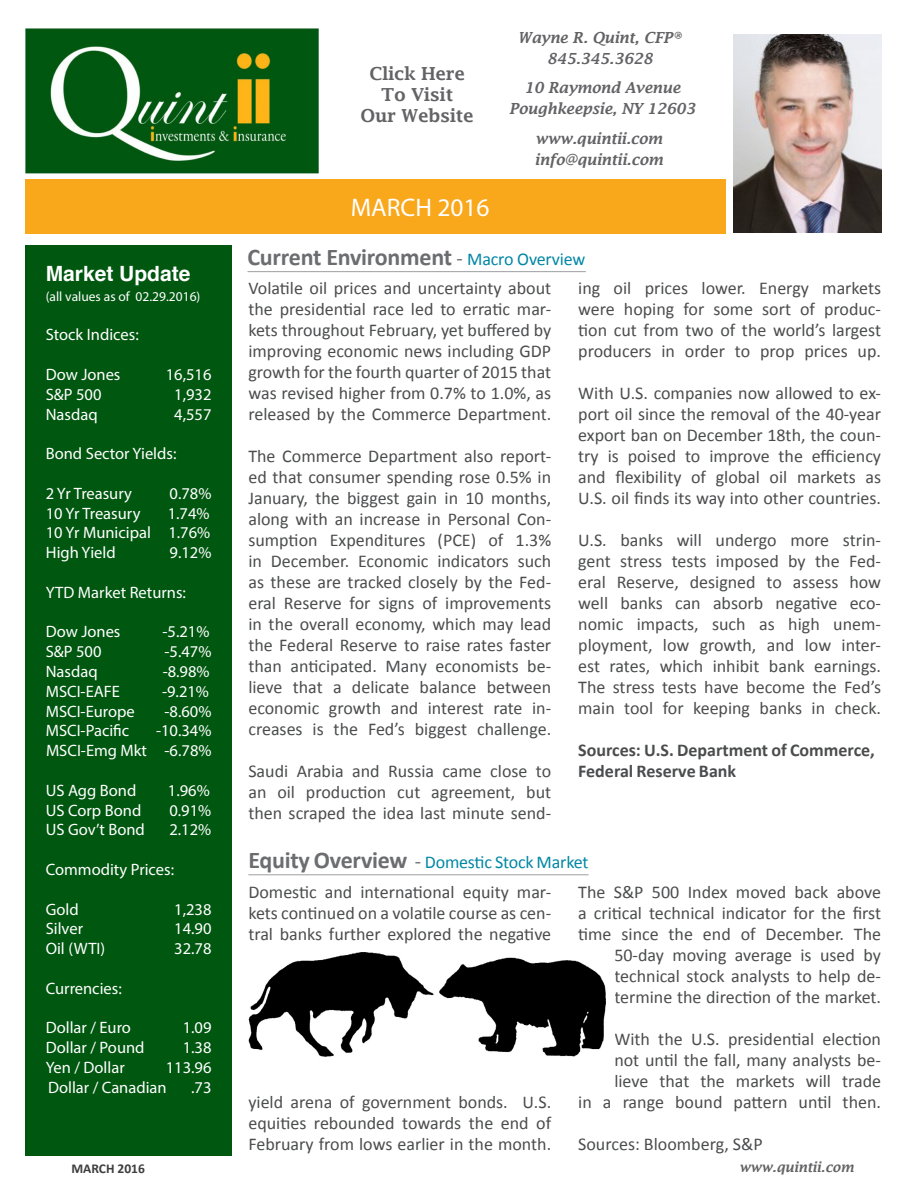
<style>
.page{position:relative;width:918px;height:1188px;background:#fff}
.page>*{position:absolute;margin:0;border:0;box-sizing:border-box;transform-origin:0 0}
.t1{font:25.5px "Myriad Pro";color:#fff}
.Header_Underline{font:700 24px "Calibri";letter-spacing:-.01em;color:#6c6d70}
.t2{font:700 21px "Helvetica";color:#fff}
.t3{font:18px/21px "Calibri";color:#4b4c4d;text-align:justify}
.t4{font:700 18px "Calibri";color:#4b4c4d}
.Header_Underline-2{font:18px "Calibri";letter-spacing:-.01em;color:#0087a5}
.t5{font:600 18px/21px "Lucida Fax";letter-spacing:-.02em;color:#636366;text-align:center}
.t6{font:16.5px "Myriad Pro";color:#fff}
.t7{font:italic 600 15px/21px "Lucida Fax";letter-spacing:-.02em;color:#636366;text-align:center}
.t8{font:13.5px "Myriad Pro";color:#fff}
.t9{font:italic 600 13.5px "Lucida Fax";letter-spacing:-.02em;color:#636366}
.t10{font:700 13.5px "Calibri";color:#3e3e3f}
.s1{font-weight:400;font-size:21px}
.s2{font-weight:400;font-size:18px;color:#0087a5}
.s3{font-weight:700;font-size:24px;color:#6c6d70}
.s4{font-size:21px;color:#6c6d70}
</style>
<div class="page">
<div style="left:25px;top:179px;width:700px;height:54px;background:#f9a71b"></div>
<img style="left:25px;top:29px;width:294px;height:144px">
<img style="left:734px;top:35px;width:148px;height:198px">
<div style="left:26px;top:245px;width:206px;height:910px;background:#005710"></div>
<hr style="left:248px;top:271px;width:338px;height:1px;background:#9d9fa2">
<hr style="left:248px;top:874px;width:341px;height:1px;background:#9d9fa2">
<img style="left:248px;top:952px;width:362px;height:105px">
<p class="t2" style="left:46px;top:257px;width:146px">Market Update</p>
<p class="t8" style="left:46px;top:288px;width:156px">(all values as of 02.29.2016)</p>
<p class="t6" style="left:46px;top:325px;width:95px">Stock Indices:</p>
<p class="t6" style="left:46px;top:364px;width:76px">Dow Jones</p>
<p class="t6" style="left:166px;top:364px;width:47px">16,516</p>
<p class="t6" style="left:46px;top:384px;width:57px">S&amp;P 500</p>
<p class="t6" style="left:174px;top:384px;width:39px">1,932</p>
<p class="t6" style="left:46px;top:404px;width:53px">Nasdaq</p>
<p class="t6" style="left:174px;top:404px;width:39px">4,557</p>
<p class="t6" style="left:46px;top:444px;width:132px">Bond Sector Yields:</p>
<p class="t6" style="left:46px;top:483px;width:88px">2 Yr Treasury</p>
<p class="t6" style="left:170px;top:483px;width:43px">0.78%</p>
<p class="t6" style="left:46px;top:503px;width:96px">10 Yr Treasury</p>
<p class="t6" style="left:168px;top:503px;width:43px">1.74%</p>
<p class="t6" style="left:46px;top:523px;width:166px">10 Yr Municipal 1.76%</p>
<p class="t6" style="left:46px;top:543px;width:71px">High Yield</p>
<p class="t6" style="left:170px;top:543px;width:43px">9.12%</p>
<p class="t6" style="left:46px;top:582px;width:142px">YTD Market Returns:</p>
<p class="t6" style="left:46px;top:622px;width:76px">Dow Jones</p>
<p class="t6" style="left:162px;top:622px;width:48px">-5.21%</p>
<p class="t6" style="left:46px;top:642px;width:57px">S&amp;P 500</p>
<p class="t6" style="left:165px;top:642px;width:48px">-5.47%</p>
<p class="t6" style="left:46px;top:661px;width:53px">Nasdaq</p>
<p class="t6" style="left:163px;top:661px;width:48px">-8.98%</p>
<p class="t6" style="left:46px;top:681px;width:76px">MSCI-EAFE</p>
<p class="t6" style="left:162px;top:681px;width:48px">-9.21%</p>
<p class="t6" style="left:46px;top:701px;width:91px">MSCI-Europe</p>
<p class="t6" style="left:165px;top:701px;width:48px">-8.60%</p>
<p class="t6" style="left:46px;top:721px;width:85px">MSCI-Pacific</p>
<p class="t6" style="left:156px;top:721px;width:57px">-10.34%</p>
<p class="t6" style="left:46px;top:741px;width:167px">MSCI-Emg Mkt -6.78%</p>
<p class="t6" style="left:46px;top:780px;width:92px">US Agg Bond</p>
<p class="t6" style="left:168px;top:780px;width:43px">1.96%</p>
<p class="t6" style="left:46px;top:800px;width:97px">US Corp Bond</p>
<p class="t6" style="left:169px;top:800px;width:43px">0.91%</p>
<p class="t6" style="left:46px;top:820px;width:101px">US Gov’t Bond</p>
<p class="t6" style="left:169px;top:820px;width:43px">2.12%</p>
<p class="t6" style="left:46px;top:859px;width:130px">Commodity Prices:</p>
<p class="t6" style="left:46px;top:899px;width:34px">Gold</p>
<p class="t6" style="left:174px;top:899px;width:39px">1,238</p>
<p class="t6" style="left:46px;top:919px;width:39px">Silver</p>
<p class="t6" style="left:174px;top:919px;width:39px">14.90</p>
<p class="t6" style="left:46px;top:939px;width:61px">Oil (WTI)</p>
<p class="t6" style="left:174px;top:939px;width:39px">32.78</p>
<p class="t6" style="left:46px;top:978px;width:78px">Currencies:</p>
<p class="t6" style="left:46px;top:1018px;width:87px">Dollar / Euro</p>
<p class="t6" style="left:183px;top:1018px;width:30px">1.09</p>
<p class="t6" style="left:46px;top:1038px;width:100px">Dollar / Pound</p>
<p class="t6" style="left:183px;top:1038px;width:30px">1.38</p>
<p class="t6" style="left:46px;top:1057px;width:81px">Yen / Dollar</p>
<p class="t6" style="left:166px;top:1057px;width:47px">113.96</p>
<p class="t6" style="left:48px;top:1077px;width:120px">Dollar / Canadian</p>
<p class="t6" style="left:191px;top:1077px;width:22px">.73</p>
<p class="t10" style="left:71px;top:1160px;width:75px">MARCH 2016</p>
<p class="t5" style="left:361px;top:63px;width:115px">Click Here<br>To Visit<br>Our Website</p>
<h1 class="t1" style="left:351px;top:191px;width:140px">MARCH 2016</h1>
<p class="t7" style="left:518px;top:27px;width:166px">Wayne R. Quint, CFP®<br>845.345.3628</p>
<p class="t7" style="left:509px;top:77px;width:188px">10 Raymond Avenue<br>Poughkeepsie, NY 12603</p>
<p class="t7" style="left:535px;top:128px;width:130px;text-align:left">www.quintii.com info@quintii.com</p>
<p class="Header_Underline" style="left:248px;top:242px;width:339px">Current Environment <span class="s1">-</span> <span class="s2">Macro Overview</span></p>
<p class="t3" style="left:248px;top:277px;width:304px">Volatile oil prices and uncertainty about the presidential race led to erratic mar&shy;kets throughout February, yet buffered by improving economic news including GDP growth for the fourth quarter of 2015 that was revised higher from 0.7% to 1.0%, as released by the Commerce Department.</p>
<p class="t3" style="left:248px;top:445px;width:304px">The Commerce Department also report&shy;ed that consumer spending rose 0.5% in January, the biggest gain in 10 months, along with an increase in Personal Con&shy;sumption Expenditures (PCE) of 1.3% in December. Economic indicators such as these are tracked closely by the Fed&shy;eral Reserve for signs of improvements in the overall economy, which may lead the Federal Reserve to raise rates faster than anticipated. Many economists be&shy;lieve that a delicate balance between economic growth and interest rate in&shy;creases is the Fed’s biggest challenge.</p>
<p class="t3" style="left:248px;top:760px;width:304px">Saudi Arabia and Russia came close to an oil production cut agreement, but then scraped the idea last minute send-</p>
<p class="t3" style="left:578px;top:277px;width:304px">ing oil prices lower. Energy markets were hoping for some sort of produc&shy;tion cut from two of the world’s largest producers in order to prop prices up.</p>
<p class="t3" style="left:578px;top:382px;width:304px">With U.S. companies now allowed to ex&shy;port oil since the removal of the 40-year export ban on December 18th, the coun&shy;try is poised to improve the efficiency and flexibility of global oil markets as U.S. oil finds its way into other countries.</p>
<p class="t3" style="left:578px;top:529px;width:304px">U.S. banks will undergo more strin&shy;gent stress tests imposed by the Fed&shy;eral Reserve, designed to assess how well banks can absorb negative eco&shy;nomic impacts, such as high unem&shy;ployment, low growth, and low inter&shy;est rates, which inhibit bank earnings.<br>The stress tests have become the Fed’s main tool for keeping banks in check.</p>
<p class="t4" style="left:578px;top:739px;width:298px">Sources: U.S. Department of Commerce,</p>
<p class="t4" style="left:578px;top:760px;width:160px">Federal Reserve Bank</p>
<p class="Header_Underline-2" style="left:248px;top:851px;width:342px"><span class="s3">Equity Overview</span> <span class="s4">-</span> Domestic Stock Market</p>
<p class="t3" style="left:248px;top:881px;width:304px">Domestic and international equity mar&shy;kets continued on a volatile course as cen&shy;tral banks further explored the negative</p>
<p class="t3" style="left:248px;top:1091px;width:304px">yield arena of government bonds. U.S. equities rebounded towards the end of February from lows earlier in the month.</p>
<p class="t3" style="left:578px;top:881px;width:304px;text-align:right">The S&amp;P 500 Index moved back above a critical technical indicator for the first time since the end of December. The 50-day moving average is used by technical stock analysts to help de&shy;termine the direction of the market.</p>
<p class="t3" style="left:578px;top:1028px;width:304px;text-align:right">With the U.S. presidential election<br>not until the fall, many analysts be&shy;lieve that the markets will trade<br>in a range bound pattern until then.</p>
<p class="t3" style="left:578px;top:1133px;width:186px">Sources: Bloomberg, S&amp;P</p>
<p class="t9" style="left:739px;top:1159px;width:116px">www.quintii.com</p>
</div>
